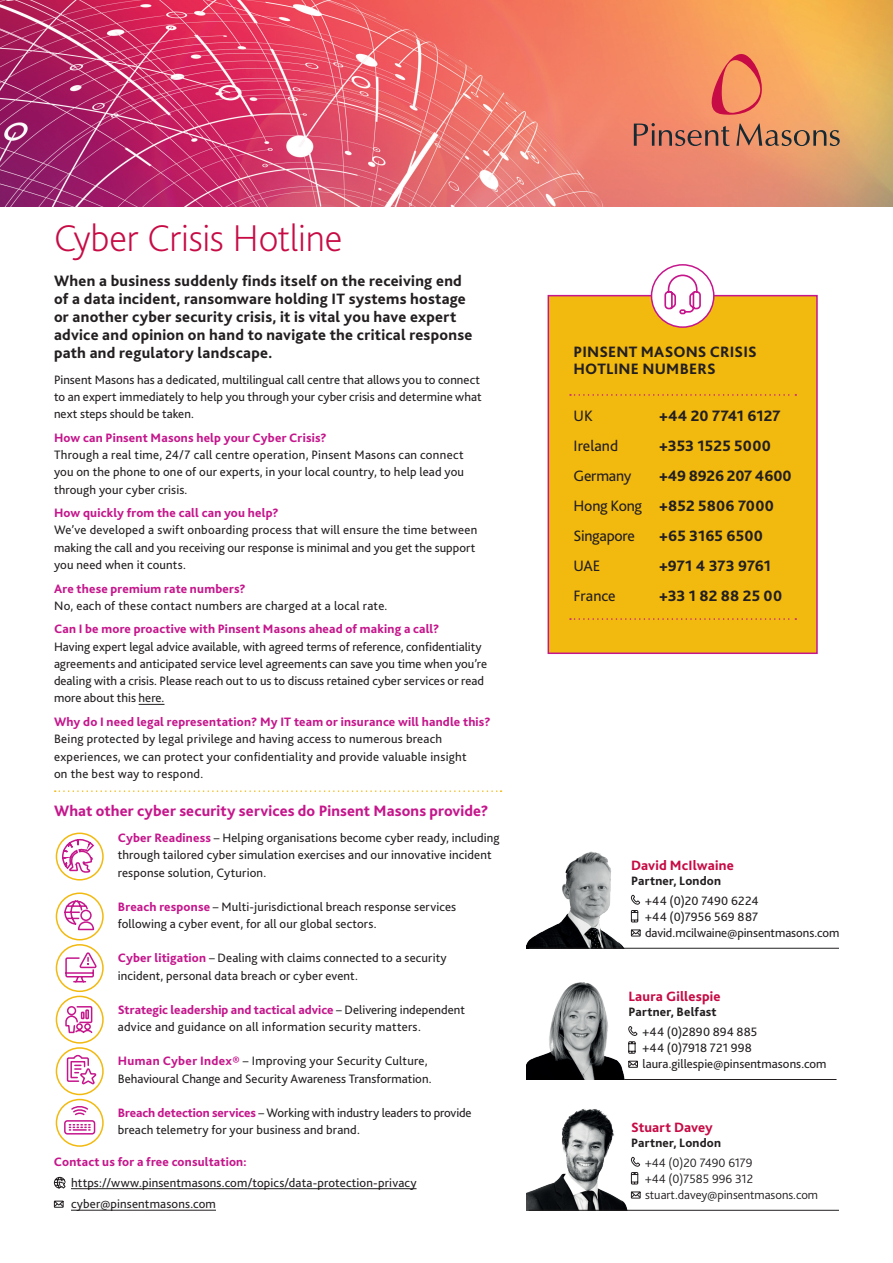
<style>
.page{position:relative;width:893px;height:1263px;background:#fff}
.page>*{position:absolute;margin:0;border:0;box-sizing:border-box;transform-origin:0 0}
.t1{font:200 39px "Bliss 2";letter-spacing:-.015em;color:#c70b45}
.t2{font:800 15.75px/18px "Bliss 2";letter-spacing:.015em;color:#231f20}
.t3{font:800 15.75px "Bliss 2";letter-spacing:.01em;color:#c5168c}
.t4{font:15.75px "Bliss 2";letter-spacing:-.005em;color:#231f20}
.t5{font:800 14.1px "Bliss 2";letter-spacing:.01em;color:#c70b45}
.t6{font:12.75px/17.2px "Bliss 2";letter-spacing:.005em;color:#231f20}
.t7{font:800 12.75px "Bliss 2";letter-spacing:.015em;color:#c5168c}
.t8{font:300 12.75px/16.2px "Bliss 2";color:#231f20}
.t9{font:800 12.75px "Bliss 2";letter-spacing:.015em;color:#231f20}
.s1{font-weight:800;color:#c5168c}
.s2{font-weight:400}
</style>
<div class="page">
<img style="left:0;top:0;width:893px;height:207px">
<svg style="left:139px;top:704px;width:25px;height:1px"></svg>
<hr style="left:71px;top:1188px;width:346px;height:1px;background:#231f20">
<hr style="left:71px;top:1210px;width:145px;height:1px;background:#231f20">
<svg style="left:54px;top:1176px;width:12px;height:13px"></svg>
<svg style="left:53px;top:1200px;width:11px;height:8px"></svg>
<svg style="left:634px;top:123px;width:206px;height:23px;background:#be7d5e"></svg>
<svg style="left:709px;top:50px;width:58px;height:66px;background:#ee845e"></svg>
<img style="left:527px;top:1109px;width:115px;height:102px">
<hr style="left:529px;top:1210px;width:310px;height:1px;background:#231f20">
<svg style="left:631px;top:1156px;width:10px;height:29px"></svg>
<svg style="left:630px;top:1191px;width:11px;height:8px"></svg>
<img style="left:526px;top:851px;width:116px;height:97px">
<hr style="left:529px;top:948px;width:310px;height:1px;background:#231f20">
<svg style="left:631px;top:894px;width:10px;height:29px"></svg>
<svg style="left:630px;top:929px;width:11px;height:8px"></svg>
<div style="left:548px;top:295px;width:270px;height:359px;background:#f2b90f;border:2px solid #c5168c"></div>
<div style="left:651px;top:265px;width:63px;height:62px;background:#fff;border-radius:50%"></div>
<div style="left:651px;top:264px;width:63px;height:64px;border:2px solid #c5168c;border-radius:50%"></div>
<svg style="left:55px;top:790px;width:446px;height:2px"></svg>
<svg style="left:664px;top:274px;width:37px;height:41px"></svg>
<svg style="left:56px;top:996px;width:47px;height:47px"></svg>
<div style="left:56px;top:996px;width:48px;height:48px;border:2px solid #f2b90f;border-radius:50%"></div>
<svg style="left:65px;top:1005px;width:29px;height:30px"></svg>
<svg style="left:56px;top:1048px;width:47px;height:46px"></svg>
<div style="left:56px;top:1047px;width:48px;height:48px;border:2px solid #f2b90f;border-radius:50%"></div>
<svg style="left:66px;top:1054px;width:32px;height:32px"></svg>
<svg style="left:56px;top:945px;width:47px;height:46px"></svg>
<div style="left:56px;top:944px;width:48px;height:48px;border:2px solid #f2b90f;border-radius:50%"></div>
<svg style="left:65px;top:952px;width:33px;height:32px"></svg>
<svg style="left:56px;top:893px;width:47px;height:47px"></svg>
<div style="left:56px;top:892px;width:48px;height:48px;border:2px solid #f2b90f;border-radius:50%"></div>
<svg style="left:64px;top:899px;width:31px;height:32px"></svg>
<svg style="left:56px;top:833px;width:47px;height:47px"></svg>
<div style="left:56px;top:832px;width:48px;height:48px;border:2px solid #f2b90f;border-radius:50%"></div>
<svg style="left:56px;top:1099px;width:47px;height:47px"></svg>
<div style="left:56px;top:1099px;width:48px;height:48px;border:2px solid #f2b90f;border-radius:50%"></div>
<svg style="left:63px;top:1106px;width:33px;height:29px"></svg>
<svg style="left:570px;top:394px;width:226px;height:2px"></svg>
<svg style="left:570px;top:618px;width:226px;height:2px"></svg>
<hr style="left:526px;top:1079px;width:310px;height:1px;background:#231f20">
<img style="left:527px;top:982px;width:111px;height:98px">
<svg style="left:61px;top:838px;width:34px;height:43px"></svg>
<h1 class="t1" style="left:54px;top:214px;width:290px">Cyber Crisis Hotline</h1>
<p class="t2" style="left:54px;top:272px;width:420px">When a business suddenly finds itself on the receiving end of a data incident, ransomware holding IT systems hostage or another cyber security crisis, it is vital you have expert advice and opinion on hand to navigate the critical response path and regulatory landscape.</p>
<p class="t6" style="left:54px;top:370px;width:429px">Pinsent Masons has a dedicated, multilingual call centre that allows you to connect to an expert immediately to help you through your cyber crisis and determine what next steps should be taken.</p>
<p class="t7" style="left:54px;top:430px;width:274px">How can Pinsent Masons help your Cyber Crisis?</p>
<p class="t6" style="left:54px;top:446px;width:412px;text-align:justify">Through a real time, 24/7 call centre operation, Pinsent Masons can connect you on the phone to one of our experts, in your local country, to help lead you through your cyber crisis.</p>
<p class="t7" style="left:54px;top:505px;width:226px">How quickly from the call can you help?</p>
<p class="t6" style="left:54px;top:521px;width:425px">We’ve developed a swift onboarding process that will ensure the time between making the call and you receiving our response is minimal and you get the support you need when it counts.</p>
<p class="t7" style="left:54px;top:580px;width:193px">Are these premium rate numbers?</p>
<p class="t6" style="left:54px;top:597px;width:335px">No, each of these contact numbers are charged at a local rate.</p>
<p class="t7" style="left:54px;top:621px;width:387px">Can I be more proactive with Pinsent Masons ahead of making a call?</p>
<p class="t6" style="left:54px;top:637px;width:435px">Having expert legal advice available, with agreed terms of reference, confidentiality agreements and anticipated service level agreements can save you time when you’re dealing with a crisis. Please reach out to us to discuss retained cyber services or read more about this here.</p>
<p class="t7" style="left:54px;top:714px;width:438px">Why do I need legal representation? My IT team or insurance will handle this?</p>
<p class="t6" style="left:54px;top:730px;width:414px">Being protected by legal privilege and having access to numerous breach experiences, we can protect your confidentiality and provide valuable insight on the best way to respond.</p>
<p class="t3" style="left:54px;top:801px;width:436px">What other cyber security services do Pinsent Masons provide?</p>
<p class="t6" style="left:118px;top:829px;width:383px"><span class="s1">Cyber Readiness</span> – Helping organisations become cyber ready, including through tailored cyber simulation exercises and our innovative incident response solution, Cyturion.</p>
<p class="t6" style="left:118px;top:898px;width:340px"><span class="s1">Breach response</span> – Multi-jurisdictional breach response services following a cyber event, for all our global sectors.</p>
<p class="t6" style="left:118px;top:949px;width:330px"><span class="s1">Cyber litigation</span> – Dealing with claims connected to a security incident, personal data breach or cyber event.</p>
<p class="t6" style="left:118px;top:1001px;width:349px"><span class="s1">Strategic leadership and tactical advice</span> – Delivering independent advice and guidance on all information security matters.</p>
<p class="t6" style="left:118px;top:1052px;width:315px"><span class="s1">Human Cyber Index®</span> – Improving your Security Culture,<br>Behavioural Change and Security Awareness Transformation.</p>
<p class="t6" style="left:118px;top:1104px;width:355px"><span class="s1">Breach detection services</span> – Working with industry leaders to provide breach telemetry for your business and brand.</p>
<p class="t7" style="left:54px;top:1154px;width:194px">Contact us for a free consultation:</p>
<p class="t6" style="left:71px;top:1171px;width:347px;line-height:21.5px">https://www.pinsentmasons.com/topics/data-protection-privacy cyber@pinsentmasons.com</p>
<p class="t2" style="left:573px;top:343px;width:185px;line-height:17.2px">PINSENT MASONS CRISIS<br>HOTLINE NUMBERS</p>
<p class="t4" style="left:573px;top:406px;width:21px">UK</p>
<p class="t2" style="left:659px;top:407px;width:123px">+44 20 7741 6127</p>
<p class="t4" style="left:573px;top:436px;width:46px">Ireland</p>
<p class="t2" style="left:659px;top:437px;width:114px">+353 1525 5000</p>
<p class="t4" style="left:573px;top:466px;width:59px">Germany</p>
<p class="t2" style="left:573px;top:461px;width:220px;line-height:30px;text-indent:85px">+49 8926 207 4600<br><span class="s2">Hong Kong</span> +852 5806 7000<br><span class="s2">Singapore</span></p>
<p class="t2" style="left:659px;top:527px;width:106px">+65 3165 6500</p>
<p class="t4" style="left:573px;top:556px;width:28px">UAE</p>
<p class="t2" style="left:659px;top:557px;width:114px">+971 4 373 9761</p>
<p class="t4" style="left:573px;top:586px;width:44px">France</p>
<p class="t2" style="left:659px;top:587px;width:125px">+33 1 82 88 25 00</p>
<p class="t5" style="left:631px;top:857px;width:104px">David McIlwaine</p>
<p class="t9" style="left:631px;top:873px;width:92px">Partner, London</p>
<p class="t6" style="left:645px;top:892px;width:196px;line-height:16.2px">+44 (0)20 7490 6224<br>+44 (0)7956 569 887 david.mcilwaine@pinsentmasons.com</p>
<p class="t5" style="left:628px;top:988px;width:94px">Laura Gillespie</p>
<p class="t9" style="left:628px;top:1004px;width:90px">Partner, Belfast</p>
<p class="t6" style="left:642px;top:1023px;width:186px;line-height:16.2px">+44 (0)2890 894 885<br>+44 (0)7918 721 998 laura.gillespie@pinsentmasons.com</p>
<p class="t5" style="left:631px;top:1119px;width:83px">Stuart Davey</p>
<p class="t9" style="left:631px;top:1135px;width:92px">Partner, London</p>
<p class="t8" style="left:645px;top:1154px;width:175px">+44 (0)20 7490 6179<br>+44 (0)7585 996 312 stuart.davey@pinsentmasons.com</p>
</div>
